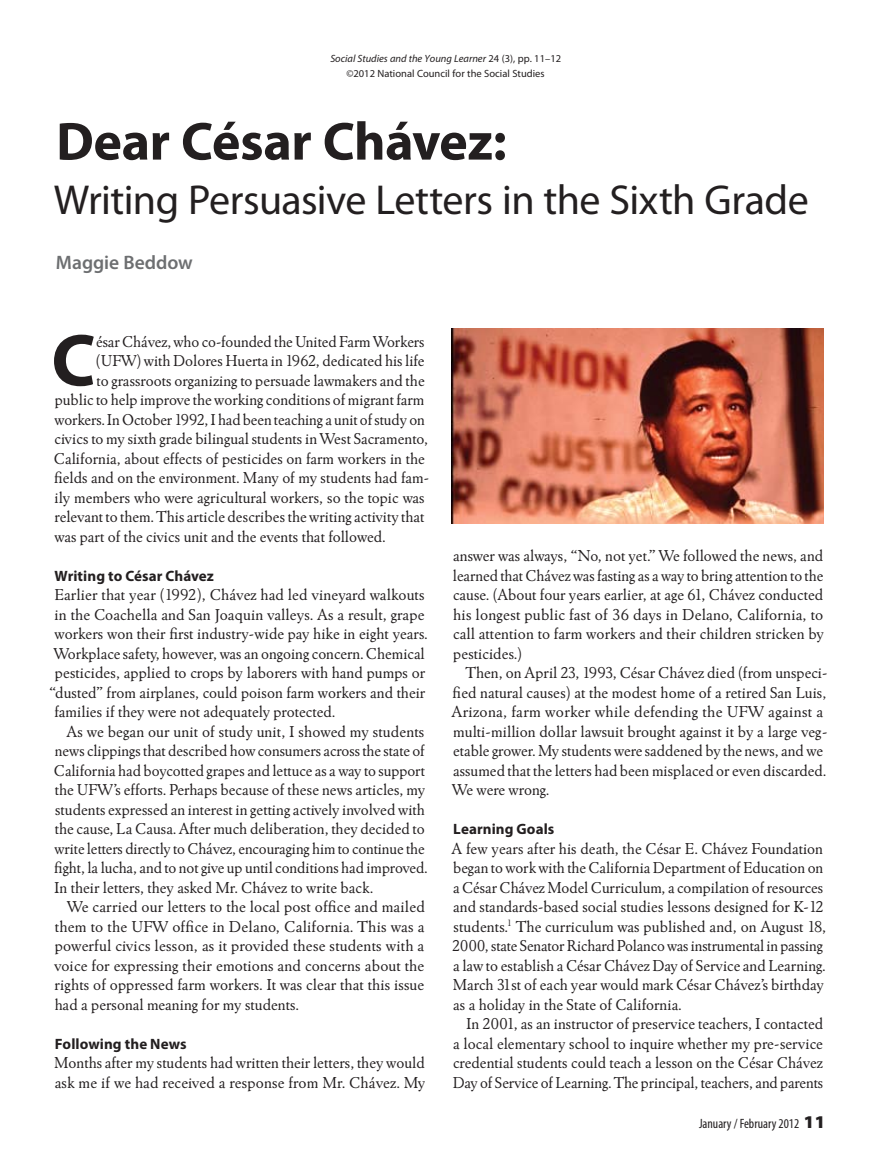
<style>
.page{position:relative;width:878px;height:1161px;background:#fff}
.page>*{position:absolute;margin:0;border:0;box-sizing:border-box;transform-origin:0 0}
.t1{font:700 74.4px "Myriad Pro";color:#231f20}
.t2{font:700 54px "Myriad Pro";letter-spacing:-.01em;color:#231f20}
.t3{font:42px "Myriad Pro";letter-spacing:-.015em;color:#231f20}
.t4{font:600 19.5px "Myriad Pro";color:#6d6f71}
.t5{font:16.5px/19.5px "Winchester New ITC";color:#231f20}
.t6{font:700 15px "Myriad Pro";letter-spacing:.005em;color:#231f20}
.t7{font:condensed 13.5px "Myriad Pro";color:#231f20}
.t8{font:10.5px/15px "Myriad Pro";color:#231f20;text-align:center}
.s1{font-style:italic}
.s2{font-weight:900;font-stretch:semi-expanded;font-size:18px}
</style>
<div class="page">
<img style="left:451px;top:329px;width:373px;height:195px">
<p class="t8" style="left:330px;top:51px;width:232px"><span class="s1">Social Studies and the Young Learner</span> 24 (3), pp. 11–12 ©2012 National Council for the Social Studies</p>
<h2 class="t2" style="left:56px;top:111px;width:452px">Dear César Chávez:</h2>
<h3 class="t3" style="left:54px;top:177px;width:756px">Writing Persuasive Letters in the Sixth Grade</h3>
<p class="t4" style="left:56px;top:250px;width:138px">Maggie Beddow</p>
<h1 class="t1" style="left:51px;top:319px;width:46px">C</h1>
<p class="t5" style="left:96px;top:331px;width:330px">ésar Chávez, who co-founded the United Farm Workers</p>
<p class="t5" style="left:96px;top:351px;width:330px">(UFW) with Dolores Huerta in 1962, dedicated his life</p>
<p class="t5" style="left:96px;top:370px;width:329px">to grassroots organizing to persuade lawmakers and the</p>
<p class="t5" style="left:55px;top:390px;width:371px">public to help improve the working conditions of migrant farm</p>
<p class="t5" style="left:54px;top:409px;width:372px">workers. In October 1992, I had been teaching a unit of study on</p>
<p class="t5" style="left:55px;top:429px;width:375px">civics to my sixth grade bilingual students in West Sacramento,</p>
<p class="t5" style="left:54px;top:448px;width:372px">California, about effects of pesticides on farm workers in the</p>
<p class="t5" style="left:54px;top:468px;width:376px">fields and on the environment. Many of my students had fam-</p>
<p class="t5" style="left:55px;top:487px;width:371px">ily members who were agricultural workers, so the topic was</p>
<p class="t5" style="left:55px;top:507px;width:371px">relevant to them. This article describes the writing activity that</p>
<p class="t5" style="left:54px;top:526px;width:332px">was part of the civics unit and the events that followed.</p>
<p class="t6" style="left:55px;top:567px;width:161px">Writing to César Chávez</p>
<p class="t5" style="left:54px;top:585px;width:372px">Earlier that year (1992), Chávez had led vineyard walkouts</p>
<p class="t5" style="left:55px;top:604px;width:371px">in the Coachella and San Joaquin valleys. As a result, grape</p>
<p class="t5" style="left:54px;top:624px;width:374px">workers won their first industry-wide pay hike in eight years.</p>
<p class="t5" style="left:54px;top:643px;width:372px">Workplace safety, however, was an ongoing concern. Chemical</p>
<p class="t5" style="left:55px;top:663px;width:372px">pesticides, applied to crops by laborers with hand pumps or</p>
<p class="t5" style="left:49px;top:682px;width:377px">“dusted” from airplanes, could poison farm workers and their</p>
<p class="t5" style="left:55px;top:702px;width:282px">families if they were not adequately protected.</p>
<p class="t5" style="left:66px;top:721px;width:359px">As we began our unit of study unit, I showed my students</p>
<p class="t5" style="left:55px;top:741px;width:371px">news clippings that described how consumers across the state of</p>
<p class="t5" style="left:54px;top:760px;width:372px">California had boycotted grapes and lettuce as a way to support</p>
<p class="t5" style="left:55px;top:780px;width:372px">the UFW’s efforts. Perhaps because of these news articles, my</p>
<p class="t5" style="left:55px;top:799px;width:371px">students expressed an interest in getting actively involved with</p>
<p class="t5" style="left:55px;top:819px;width:371px">the cause, La Causa. After much deliberation, they decided to</p>
<p class="t5" style="left:54px;top:838px;width:371px">write letters directly to Chávez, encouraging him to continue the</p>
<p class="t5" style="left:54px;top:858px;width:375px">fight, la lucha, and to not give up until conditions had improved.</p>
<p class="t5" style="left:54px;top:877px;width:320px">In their letters, they asked Mr. Chávez to write back.</p>
<p class="t5" style="left:67px;top:897px;width:359px">We carried our letters to the local post office and mailed</p>
<p class="t5" style="left:55px;top:916px;width:371px">them to the UFW office in Delano, California. This was a</p>
<p class="t5" style="left:55px;top:936px;width:371px">powerful civics lesson, as it provided these students with a</p>
<p class="t5" style="left:54px;top:955px;width:372px">voice for expressing their emotions and concerns about the</p>
<p class="t5" style="left:55px;top:975px;width:371px">rights of oppressed farm workers. It was clear that this issue</p>
<p class="t5" style="left:55px;top:994px;width:245px">had a personal meaning for my students.</p>
<p class="t6" style="left:55px;top:1035px;width:133px">Following the News</p>
<p class="t5" style="left:54px;top:1053px;width:373px">Months after my students had written their letters, they would ask me if we had received a response from Mr. Chávez. My</p>
<p class="t5" style="left:453px;top:546px;width:372px;text-align:justify">answer was always, “No, not yet.” We followed the news, and learned that Chávez was fasting as a way to bring attention to the cause. (About four years earlier, at age 61, Chávez conducted his longest public fast of 36 days in Delano, California, to call attention to farm workers and their children stricken by pesticides.)</p>
<p class="t5" style="left:451px;top:663px;width:377px;text-indent:14px">Then, on April 23, 1993, César Chávez died (from unspeci&shy;fied natural causes) at the modest home of a retired San Luis, Arizona, farm worker while defending the UFW against a multi-million dollar lawsuit brought against it by a large veg&shy;etable grower. My students were saddened by the news, and we assumed that the letters had been misplaced or even discarded.<br>We were wrong.</p>
<p class="t6" style="left:453px;top:821px;width:103px">Learning Goals</p>
<p class="t5" style="left:451px;top:838px;width:376px">A few years after his death, the César E. Chávez Foundation began to work with the California Department of Education on a César Chávez Model Curriculum, a compilation of resources and standards-based social studies lessons designed for K-12 students.<sup>1</sup> The curriculum was published and, on August 18, 2000, state Senator Richard Polanco was instrumental in passing a law to establish a César Chávez Day of Service and Learning.<br>March 31st of each year would mark César Chávez’s birthday as a holiday in the State of California.</p>
<p class="t5" style="left:453px;top:1014px;width:372px;text-align:justify;text-indent:13px">In 2001, as an instructor of preservice teachers, I contacted a local elementary school to inquire whether my pre-service credential students could teach a lesson on the César Chávez Day of Service of Learning. The principal, teachers, and parents</p>
<p class="t7" style="left:699px;top:1116px;width:128px">January / February 2012 <span class="s2">11</span></p>
</div>
